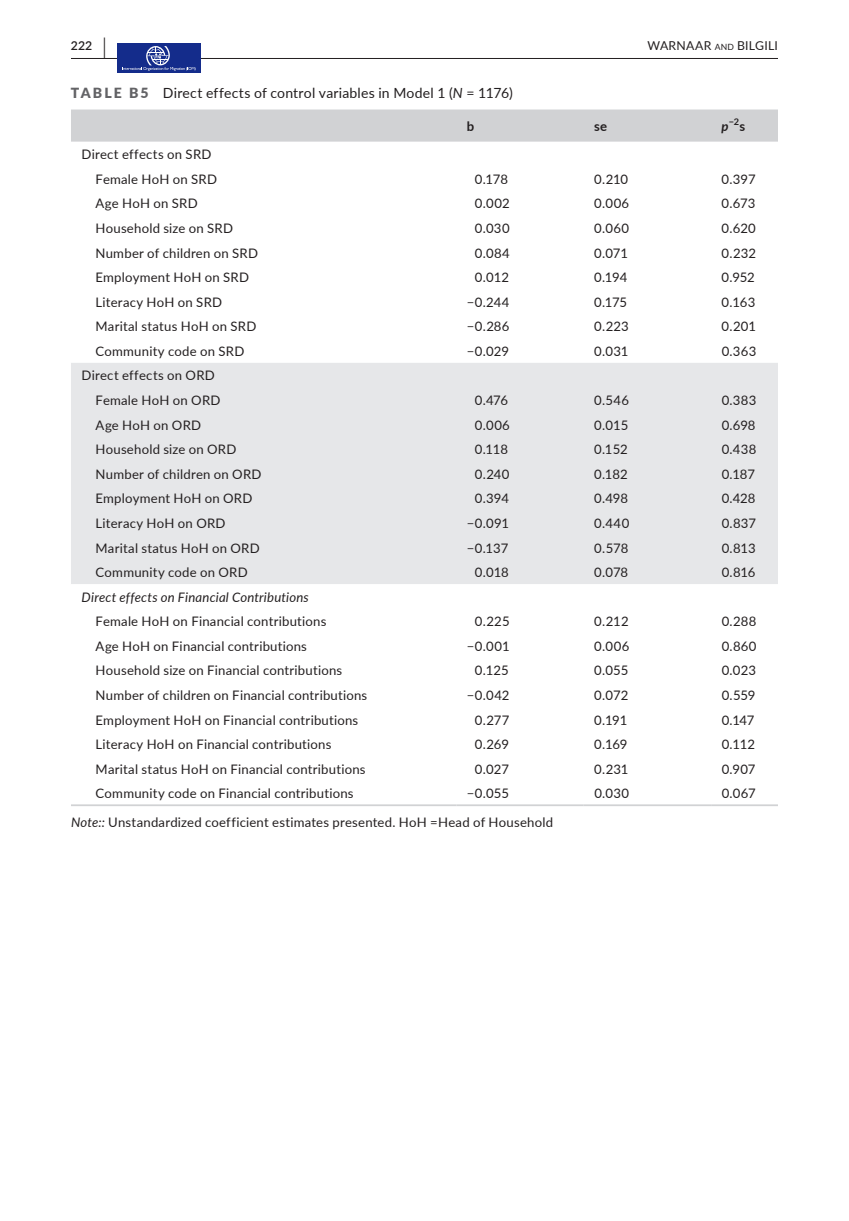
<style>
.page{position:relative;width:849px;height:1221px;background:#fff}
.page>*{position:absolute;margin:0;border:0;box-sizing:border-box;transform-origin:0 0}
.t1{font:14px "Lato";letter-spacing:.015em;color:#231f20}
.t2{font:13.12px/24.5px "Lato";letter-spacing:.015em;color:#231f20}
.t3{font:italic 13.12px "Lato";letter-spacing:.015em;color:#231f20}
.t4{font:700 13.12px "Lato";color:#231f20}
.t5{font:italic 700 13.12px "Lato";color:#231f20}
.t6{font:12.25px "Lato";letter-spacing:.02em;color:#231f20}
.t7{font:600 12.25px "Lato";color:#231f20}
.t8{font:700 9.1px "Lato";color:#231f20}
.s1{font-size:22.75px}
.s2{font-size:8.58px}
.s3{font-weight:900;color:#636366}
.s4{font-style:italic}
</style>
<div class="page">
<hr style="left:71px;top:58px;width:706px;height:1px;background:#231f20">
<div style="left:117px;top:44px;width:83px;height:29px;background:#142c8b"></div>
<svg style="left:123px;top:46px;width:72px;height:25px"></svg>
<div style="left:71px;top:109px;width:706px;height:33px;background:#d1d2d4"></div>
<div style="left:71px;top:363px;width:706px;height:221px;background:#e6e7e9"></div>
<hr style="left:71px;top:804px;width:385px;height:2px;background:#d1d2d4">
<hr style="left:456px;top:804px;width:127px;height:2px;background:#d1d2d4">
<hr style="left:583px;top:804px;width:127px;height:2px;background:#d1d2d4">
<hr style="left:710px;top:804px;width:67px;height:2px;background:#d1d2d4">
<p class="t7" style="left:71px;top:37px;width:36px">222 <span class="s1">|</span></p>
<p class="t6" style="left:647px;top:37px;width:132px">WARNAAR <span class="s2">an d</span> BILGILI</p>
<p class="t1" style="left:71px;top:83px;width:443px"><span class="s3">TABLE B5</span> Direct effects of control variables in Model 1 (<span class="s4">N</span> = 1176)</p>
<p class="t4" style="left:466px;top:116px;width:9px">b</p>
<p class="t4" style="left:594px;top:116px;width:15px">se</p>
<p class="t5" style="left:721px;top:116px;width:9px">p</p>
<p class="t8" style="left:728px;top:115px;width:12px">−2</p>
<p class="t4" style="left:739px;top:116px;width:7px">s</p>
<p class="t2" style="left:95px;top:142px;width:123px;text-indent:-14px">Direct effects on SRD<br>Female HoH on SRD</p>
<p class="t2" style="left:474px;top:166px;width:35px">0.178</p>
<p class="t2" style="left:594px;top:166px;width:35px">0.210</p>
<p class="t2" style="left:721px;top:166px;width:36px">0.397</p>
<p class="t2" style="left:95px;top:191px;width:104px">Age HoH on SRD</p>
<p class="t2" style="left:474px;top:191px;width:36px">0.002</p>
<p class="t2" style="left:594px;top:191px;width:36px">0.006</p>
<p class="t2" style="left:721px;top:191px;width:35px">0.673</p>
<p class="t2" style="left:95px;top:215px;width:139px">Household size on SRD</p>
<p class="t2" style="left:474px;top:215px;width:36px">0.030</p>
<p class="t2" style="left:594px;top:215px;width:36px">0.060</p>
<p class="t2" style="left:721px;top:215px;width:36px">0.620</p>
<p class="t2" style="left:95px;top:240px;width:164px">Number of children on SRD</p>
<p class="t2" style="left:474px;top:240px;width:36px">0.084</p>
<p class="t2" style="left:594px;top:240px;width:35px">0.071</p>
<p class="t2" style="left:721px;top:240px;width:36px">0.232</p>
<p class="t2" style="left:95px;top:264px;width:155px">Employment HoH on SRD</p>
<p class="t2" style="left:474px;top:264px;width:36px">0.012</p>
<p class="t2" style="left:594px;top:264px;width:35px">0.194</p>
<p class="t2" style="left:721px;top:264px;width:35px">0.952</p>
<p class="t2" style="left:95px;top:289px;width:128px">Literacy HoH on SRD</p>
<p class="t2" style="left:466px;top:289px;width:44px">−0.244</p>
<p class="t2" style="left:594px;top:289px;width:34px">0.175</p>
<p class="t2" style="left:721px;top:289px;width:35px">0.163</p>
<p class="t2" style="left:95px;top:314px;width:162px">Marital status HoH on SRD</p>
<p class="t2" style="left:466px;top:314px;width:44px">−0.286</p>
<p class="t2" style="left:594px;top:314px;width:36px">0.223</p>
<p class="t2" style="left:721px;top:314px;width:36px">0.201</p>
<p class="t2" style="left:95px;top:338px;width:150px">Community code on SRD</p>
<p class="t2" style="left:466px;top:338px;width:44px">−0.029</p>
<p class="t2" style="left:594px;top:338px;width:36px">0.031</p>
<p class="t2" style="left:721px;top:338px;width:36px">0.363</p>
<p class="t2" style="left:95px;top:363px;width:126px;text-indent:-14px">Direct effects on ORD<br>Female HoH on ORD</p>
<p class="t2" style="left:474px;top:387px;width:35px">0.476</p>
<p class="t2" style="left:594px;top:387px;width:36px">0.546</p>
<p class="t2" style="left:721px;top:387px;width:36px">0.383</p>
<p class="t2" style="left:95px;top:412px;width:107px">Age HoH on ORD</p>
<p class="t2" style="left:474px;top:412px;width:36px">0.006</p>
<p class="t2" style="left:594px;top:412px;width:36px">0.015</p>
<p class="t2" style="left:721px;top:412px;width:35px">0.698</p>
<p class="t2" style="left:95px;top:436px;width:142px">Household size on ORD</p>
<p class="t2" style="left:474px;top:436px;width:35px">0.118</p>
<p class="t2" style="left:594px;top:436px;width:35px">0.152</p>
<p class="t2" style="left:721px;top:436px;width:36px">0.438</p>
<p class="t2" style="left:95px;top:461px;width:167px">Number of children on ORD</p>
<p class="t2" style="left:474px;top:461px;width:36px">0.240</p>
<p class="t2" style="left:594px;top:461px;width:35px">0.182</p>
<p class="t2" style="left:721px;top:461px;width:35px">0.187</p>
<p class="t2" style="left:95px;top:486px;width:158px">Employment HoH on ORD</p>
<p class="t2" style="left:474px;top:486px;width:36px">0.394</p>
<p class="t2" style="left:594px;top:486px;width:35px">0.498</p>
<p class="t2" style="left:721px;top:486px;width:35px">0.428</p>
<p class="t2" style="left:95px;top:510px;width:131px">Literacy HoH on ORD</p>
<p class="t2" style="left:466px;top:510px;width:44px">−0.091</p>
<p class="t2" style="left:594px;top:510px;width:36px">0.440</p>
<p class="t2" style="left:721px;top:510px;width:36px">0.837</p>
<p class="t2" style="left:95px;top:535px;width:166px">Marital status HoH on ORD</p>
<p class="t2" style="left:467px;top:535px;width:43px">−0.137</p>
<p class="t2" style="left:594px;top:535px;width:36px">0.578</p>
<p class="t2" style="left:721px;top:535px;width:35px">0.813</p>
<p class="t2" style="left:96px;top:559px;width:154px">Community code on ORD</p>
<p class="t2" style="left:475px;top:559px;width:35px">0.018</p>
<p class="t2" style="left:594px;top:559px;width:35px">0.078</p>
<p class="t2" style="left:721px;top:559px;width:35px">0.816</p>
<p class="t3" style="left:82px;top:587px;width:229px">Direct effects on Financial Contributions</p>
<p class="t2" style="left:96px;top:608px;width:232px">Female HoH on Financial contributions</p>
<p class="t2" style="left:475px;top:608px;width:36px">0.225</p>
<p class="t2" style="left:594px;top:608px;width:36px">0.212</p>
<p class="t2" style="left:721px;top:608px;width:36px">0.288</p>
<p class="t2" style="left:96px;top:633px;width:213px">Age HoH on Financial contributions</p>
<p class="t2" style="left:467px;top:633px;width:44px">−0.001</p>
<p class="t2" style="left:594px;top:633px;width:36px">0.006</p>
<p class="t2" style="left:721px;top:633px;width:36px">0.860</p>
<p class="t2" style="left:96px;top:658px;width:248px">Household size on Financial contributions</p>
<p class="t2" style="left:475px;top:658px;width:35px">0.125</p>
<p class="t2" style="left:594px;top:658px;width:36px">0.055</p>
<p class="t2" style="left:721px;top:658px;width:36px">0.023</p>
<p class="t2" style="left:96px;top:682px;width:273px">Number of children on Financial contributions</p>
<p class="t2" style="left:467px;top:682px;width:44px">−0.042</p>
<p class="t2" style="left:594px;top:682px;width:35px">0.072</p>
<p class="t2" style="left:721px;top:682px;width:35px">0.559</p>
<p class="t2" style="left:96px;top:707px;width:264px">Employment HoH on Financial contributions</p>
<p class="t2" style="left:475px;top:707px;width:36px">0.277</p>
<p class="t2" style="left:594px;top:707px;width:35px">0.191</p>
<p class="t2" style="left:721px;top:707px;width:34px">0.147</p>
<p class="t2" style="left:96px;top:731px;width:237px">Literacy HoH on Financial contributions</p>
<p class="t2" style="left:475px;top:731px;width:36px">0.269</p>
<p class="t2" style="left:594px;top:731px;width:35px">0.169</p>
<p class="t2" style="left:721px;top:731px;width:35px">0.112</p>
<p class="t2" style="left:96px;top:756px;width:271px">Marital status HoH on Financial contributions</p>
<p class="t2" style="left:475px;top:756px;width:36px">0.027</p>
<p class="t2" style="left:594px;top:756px;width:36px">0.231</p>
<p class="t2" style="left:721px;top:756px;width:35px">0.907</p>
<p class="t2" style="left:96px;top:780px;width:259px">Community code on Financial contributions</p>
<p class="t2" style="left:467px;top:780px;width:44px">−0.055</p>
<p class="t2" style="left:594px;top:780px;width:36px">0.030</p>
<p class="t2" style="left:721px;top:780px;width:36px">0.067</p>
<p class="t2" style="left:71px;top:809px;width:483px"><span class="s4">Note::</span> Unstandardized coefficient estimates presented. HoH =Head of Household</p>
</div>
